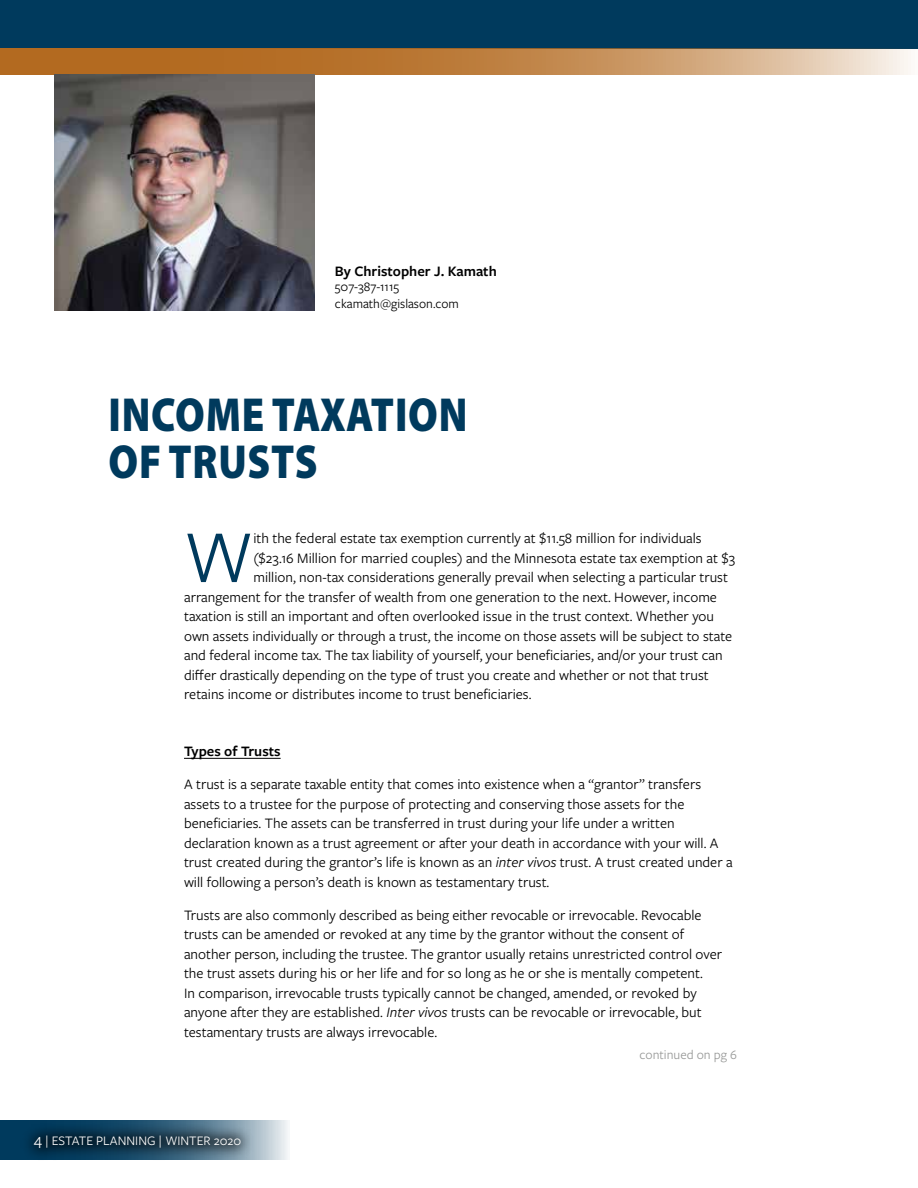
<style>
.page{position:relative;width:918px;height:1188px;background:#fff}
.page>*{position:absolute;margin:0;border:0;box-sizing:border-box;transform-origin:0 0}
.t1{font:77.4px "Freight Sans Pro";color:#003a5d}
.t2{font:900 48px/46.5px "Myriad Pro";letter-spacing:.02em;color:#003a5d;scale:.85 1}
.t3{font:15px/19.5px "Freight Sans Pro";color:#000001}
.t4{font:600 15px "Freight Sans Pro";color:#000001}
.t5{font:13.5px/16.5px "Freight Sans Pro";color:#000001}
.t6{font:13.5px "Freight Sans Pro";color:#fff}
.t7{font:13.5px "Freight Sans Pro";color:#989998}
.s1{font-style:italic}
.s2{font-size:16.5px}
</style>
<div class="page">
<div style="left:0;top:0;width:918px;height:49px;background:#003a5d"></div>
<svg style="left:0;top:49px;width:911px;height:26px;background:#c38c54"></svg>
<img style="left:54px;top:75px;width:260px;height:235px">
<hr style="left:184px;top:758px;width:97px;height:1px;background:#000001">
<svg style="left:0;top:1120px;width:288px;height:40px;background:#7191a4"></svg>
<div style="left:20px;top:1122px;width:234px;height:41px;background:#000001;opacity:.75"></div>
<p class="t4" style="left:335px;top:261px;width:163px">By Christopher J. Kamath</p>
<p class="t5" style="left:335px;top:278px;width:125px">507-387-1115 ckamath@gislason.com</p>
<h2 class="t2" style="left:108px;top:392px;width:424px">INCOME TAXATION<br>OF TRUSTS</h2>
<h1 class="t1" style="left:184px;top:505px;width:71px">W</h1>
<p class="t3" style="left:253px;top:528px;width:450px">ith the federal estate tax exemption currently at $11.58 million for individuals</p>
<p class="t3" style="left:253px;top:547px;width:483px">($23.16 Million for married couples) and the Minnesota estate tax exemption at $3</p>
<p class="t3" style="left:253px;top:567px;width:476px">million, non-tax considerations generally prevail when selecting a particular trust</p>
<p class="t3" style="left:184px;top:586px;width:534px">arrangement for the transfer of wealth from one generation to the next. However, income</p>
<p class="t3" style="left:184px;top:606px;width:532px">taxation is still an important and often overlooked issue in the trust context. Whether you</p>
<p class="t3" style="left:184px;top:625px;width:550px">own assets individually or through a trust, the income on those assets will be subject to state</p>
<p class="t3" style="left:184px;top:645px;width:540px">and federal income tax. The tax liability of yourself, your beneficiaries, and/or your trust can</p>
<p class="t3" style="left:184px;top:664px;width:526px">differ drastically depending on the type of trust you create and whether or not that trust</p>
<p class="t3" style="left:184px;top:684px;width:349px">retains income or distributes income to trust beneficiaries.</p>
<p class="t4" style="left:184px;top:741px;width:98px">Types of Trusts</p>
<p class="t3" style="left:184px;top:774px;width:550px">A trust is a separate taxable entity that comes into existence when a “grantor” transfers assets to a trustee for the purpose of protecting and conserving those assets for the beneficiaries. The assets can be transferred in trust during your life under a written declaration known as a trust agreement or after your death in accordance with your will. A trust created during the grantor’s life is known as an <span class="s1">inter vivos</span> trust. A trust created under a will following a person’s death is known as testamentary trust.</p>
<p class="t3" style="left:184px;top:905px;width:540px">Trusts are also commonly described as being either revocable or irrevocable. Revocable trusts can be amended or revoked at any time by the grantor without the consent of another person, including the trustee. The grantor usually retains unrestricted control over the trust assets during his or her life and for so long as he or she is mentally competent.<br>In comparison, irrevocable trusts typically cannot be changed, amended, or revoked by anyone after they are established. <span class="s1">Inter vivos</span> trusts can be revocable or irrevocable, but testamentary trusts are always irrevocable.</p>
<p class="t6" style="left:34px;top:1132px;width:209px"><span class="s2">4</span> | ESTATE PLANNING | WINTER 2020</p>
<p class="t7" style="left:640px;top:1046px;width:99px">continued on pg 6</p>
</div>
